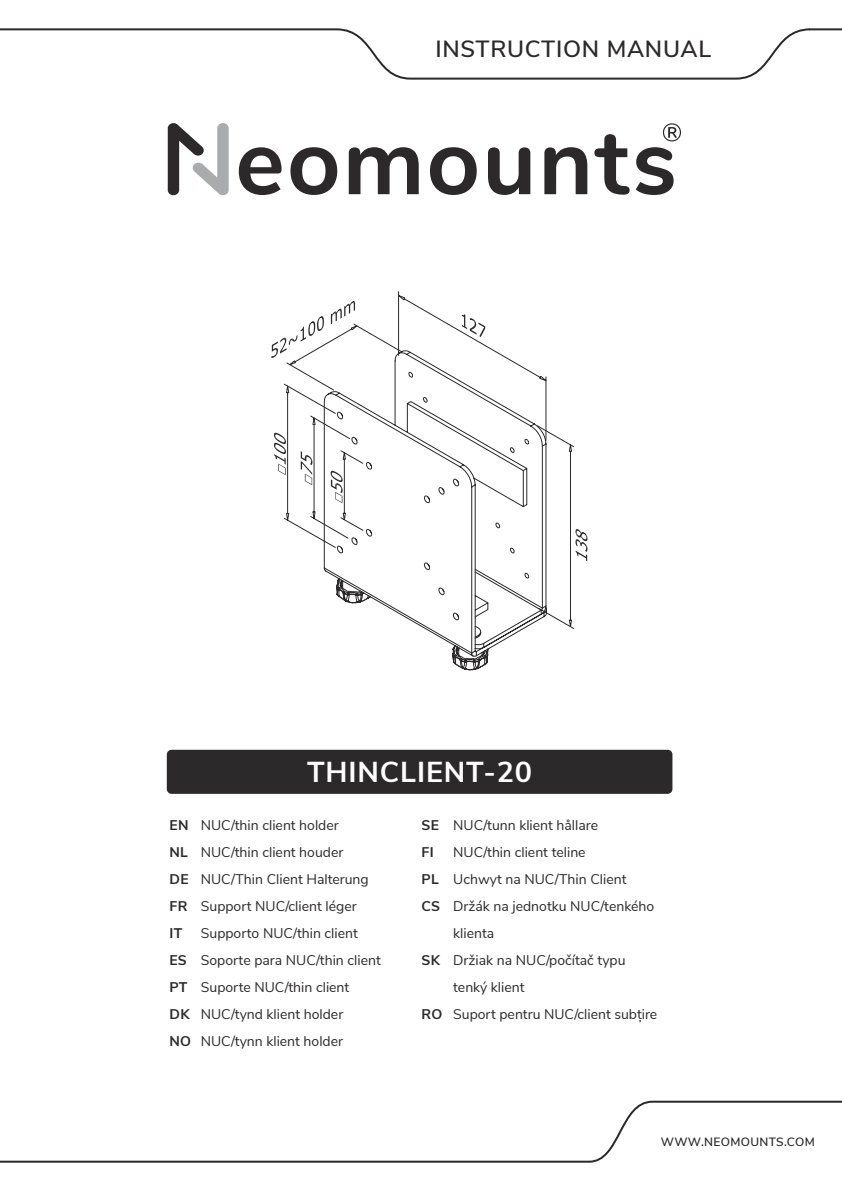
<style>
.page{position:relative;width:842px;height:1191px;background:#fff}
.page>*{position:absolute;margin:0;border:0;box-sizing:border-box;transform-origin:0 0}
.t1{font:700 28.8px "Nunito Sans";letter-spacing:.03em;color:#fff}
.t2{font:600 23.4px "Nunito Sans";letter-spacing:.03em;color:#2b292a}
.t3{font:14px/27px "Nunito Sans";color:#2b292a}
.t4{font:700 14px/27px "Nunito Sans";letter-spacing:.03em;color:#2b292a}
.t5{font:600 12px "Nunito Sans";letter-spacing:.03em;color:#2b292a}
</style>
<div class="page">
<svg style="left:0;top:1100px;width:842px;height:63px"></svg>
<svg style="left:0;top:28px;width:842px;height:52px"></svg>
<svg style="left:636px;top:147px;width:38px;height:48px"></svg>
<svg style="left:663px;top:123px;width:18px;height:18px"></svg>
<svg style="left:168px;top:123px;width:61px;height:72px"></svg>
<svg style="left:349px;top:147px;width:70px;height:47px"></svg>
<svg style="left:290px;top:147px;width:47px;height:48px"></svg>
<svg style="left:430px;top:147px;width:47px;height:48px"></svg>
<svg style="left:594px;top:134px;width:36px;height:61px"></svg>
<svg style="left:544px;top:147px;width:43px;height:47px"></svg>
<svg style="left:488px;top:147px;width:42px;height:48px"></svg>
<svg style="left:239px;top:147px;width:43px;height:48px"></svg>
<div style="left:168px;top:750px;width:504px;height:43px;background:#2b292a;border-radius:4px"></div>
<div style="left:167px;top:750px;width:505px;height:44px;border:1px solid #2b292a;border-radius:4px"></div>
<svg style="left:427px;top:630px;width:95px;height:39px"></svg>
<svg style="left:271px;top:291px;width:316px;height:339px"></svg>
<h2 class="t2" style="left:435px;top:41px;width:277px">INSTRUCTION MANUAL</h2>
<h1 class="t1" style="left:307px;top:761px;width:227px">THINCLIENT-20</h1>
<p class="t3" style="left:201px;top:812px;width:181px">NUC/thin client holder<br>NUC/thin client houder<br>NUC/Thin Client Halterung<br>Support NUC/client léger<br>Supporto NUC/thin client<br>Soporte para NUC/thin client<br>Suporte NUC/thin client<br>NUC/tynd klient holder<br>NUC/tynn klient holder</p>
<p class="t3" style="left:453px;top:812px;width:206px">NUC/tunn klient hållare<br>NUC/thin client teline<br>Uchwyt na NUC/Thin Client<br>Držák na jednotku NUC/tenkého klienta<br>Držiak na NUC/počítač typu tenký klient<br>Suport pentru NUC/client subțire</p>
<p class="t4" style="left:169px;top:812px;width:23px">EN<br>NL<br>DE<br>FR<br>IT<br>ES<br>PT<br>DK<br>NO</p>
<p class="t4" style="left:421px;top:812px;width:20px">SE<br>FI<br>PL<br>CS</p>
<p class="t4" style="left:421px;top:947px;width:20px">SK</p>
<p class="t4" style="left:421px;top:1001px;width:22px">RO</p>
<p class="t5" style="left:661px;top:1137px;width:156px">WWW.NEOMOUNTS.COM</p>
</div>
